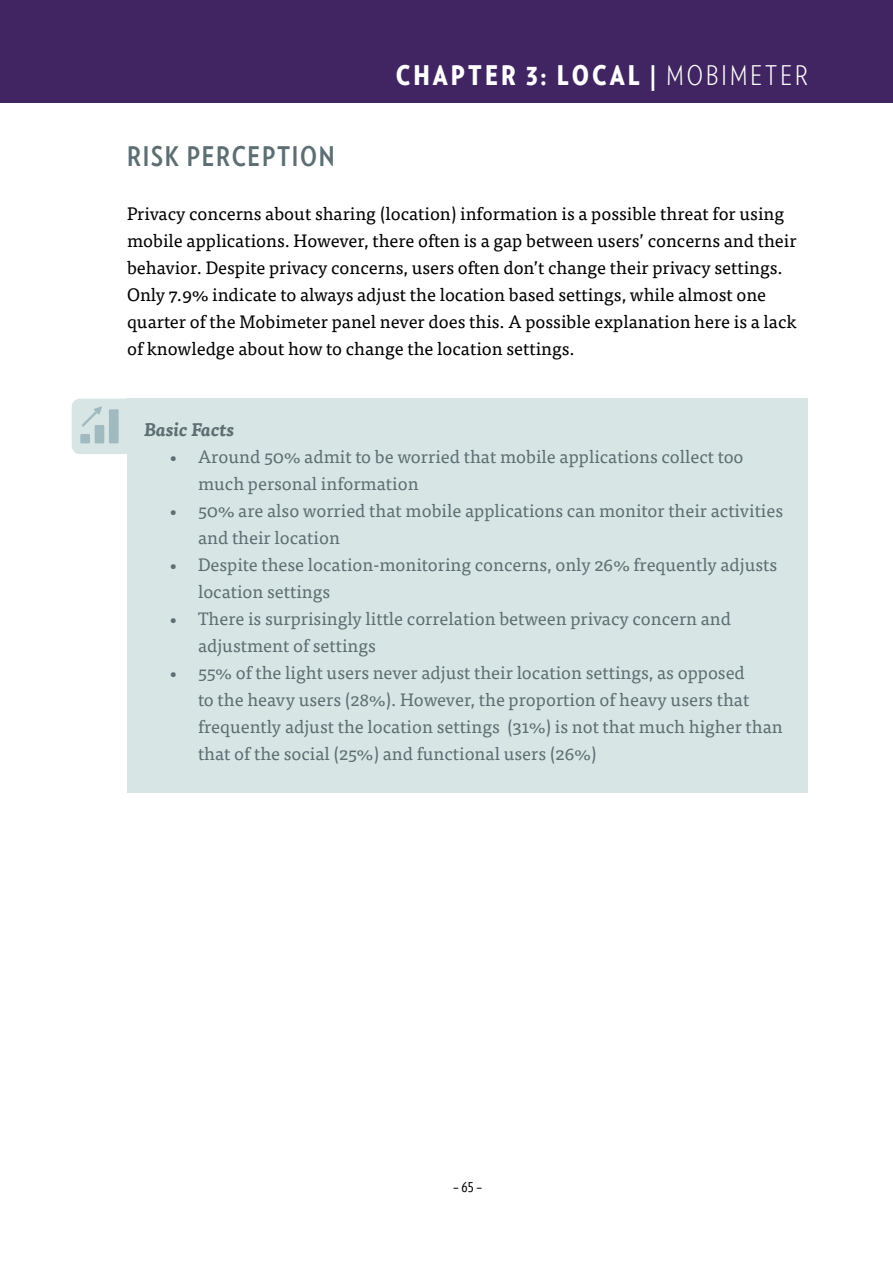
<style>
.page{position:relative;width:893px;height:1263px;background:#fff}
.page>*{position:absolute;margin:0;border:0;box-sizing:border-box;transform-origin:0 0}
.t1{font:900 27px "Verlag Condensed";letter-spacing:.115em;color:#fff}
.t2{font:700 27px "Verlag Condensed";letter-spacing:.065em;color:#5d6f73}
.t3{font:18px/27px "Tisa OT";color:#5d6f73}
.t4{font:18px/27px "Tisa OT";color:#000}
.t5{font:italic 700 18px "Tisa OT";color:#5d6f73}
.t6{font:15px "Verlag Condensed";color:#000}
.s1{font-weight:300}
</style>
<div class="page">
<div style="left:0;top:0;width:893px;height:103px;background:#412563"></div>
<div style="left:127px;top:399px;width:680px;height:394px;background:#d8e5e5"></div>
<svg style="left:72px;top:399px;width:55px;height:55px;background:#cbdbdc"></svg>
<h1 class="t2" style="left:127px;top:136px;width:209px">RISK PERCEPTION</h1>
<h1 class="t1" style="left:396px;top:54px;width:413px">CHAPTER 3: LOCAL | <span class="s1">MOBIMETER</span></h1>
<p class="t4" style="left:127px;top:200px;width:671px">Privacy concerns about sharing (location) information is a possible threat for using mobile applications. However, there often is a gap between users’ concerns and their behavior. Despite privacy concerns, users often don’t change their privacy settings.<br>Only 7. 9% indicate to always adjust the location based settings, while almost one quarter of the Mobimeter panel never does this. A possible explanation here is a lack of knowledge about how to change the location settings.</p>
<p class="t5" style="left:144px;top:418px;width:92px">Basic Facts</p>
<p class="t3" style="left:198px;top:443px;width:547px;text-indent:-30px">• Around 50% admit to be worried that mobile applications collect too much personal information</p>
<p class="t3" style="left:198px;top:497px;width:587px;text-indent:-30px">• 50% are also worried that mobile applications can monitor their activities and their location</p>
<p class="t3" style="left:198px;top:551px;width:581px;text-indent:-30px">• Despite these location-monitoring concerns, only 26% frequently adjusts location settings</p>
<p class="t3" style="left:198px;top:605px;width:535px;text-indent:-30px">• There is surprisingly little correlation between privacy concern and adjustment of settings</p>
<p class="t3" style="left:198px;top:659px;width:586px;text-indent:-30px">• 55% of the light users never adjust their location settings, as opposed<br>to the heavy users (28%). However, the proportion of heavy users that frequently adjust the location settings (31%) is not that much higher than that of the social (25%) and functional users (26%)</p>
<p class="t6" style="left:453px;top:1176px;width:31px">– 65 –</p>
</div>
